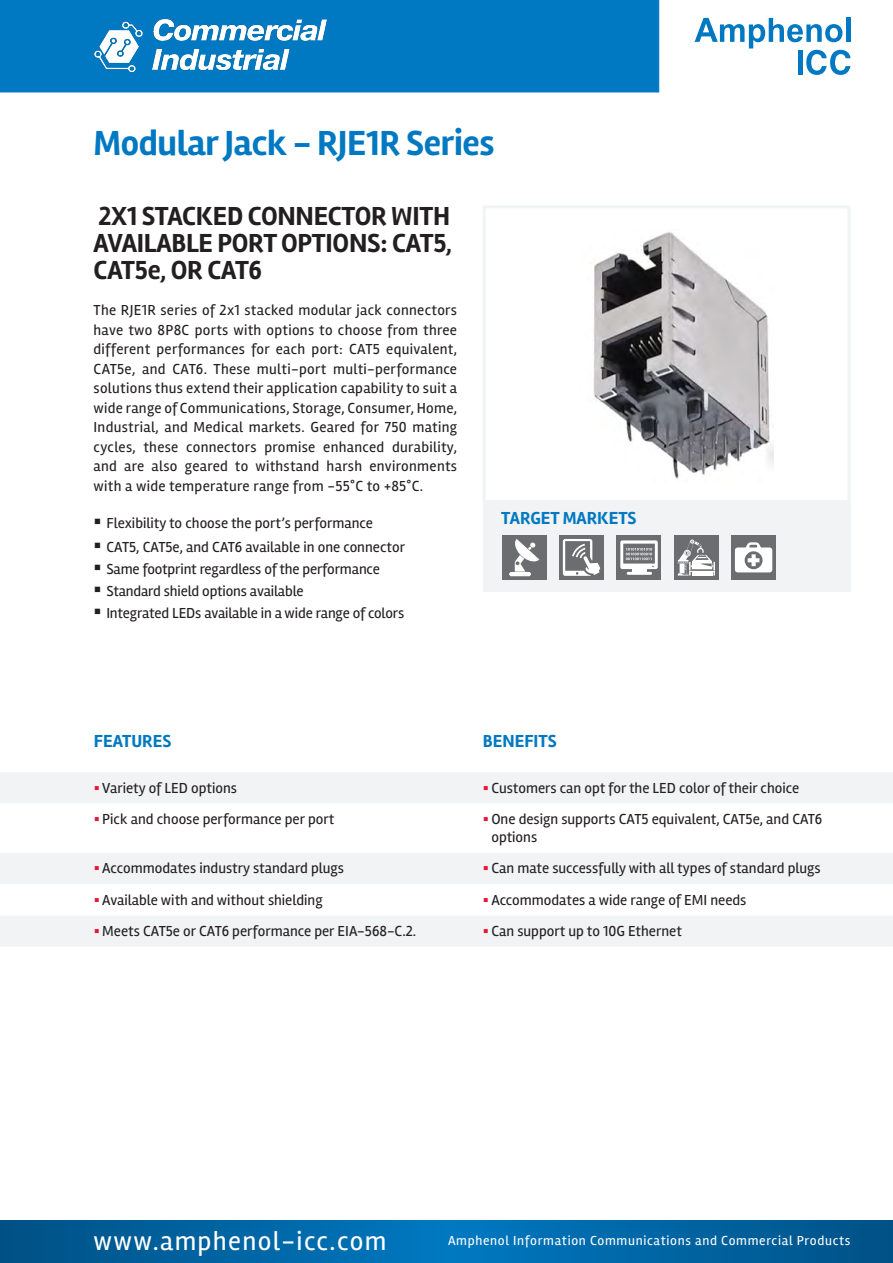
<style>
.page{position:relative;width:893px;height:1263px;background:#fff}
.page>*{position:absolute;margin:0;border:0;box-sizing:border-box;transform-origin:0 0}
.t1{font:700 36px "Rambla";letter-spacing:-.01em;color:#0079c2}
.t2{font:700 27px/27px "Rambla";letter-spacing:-.01em;color:#231f20;text-align:justify}
.t3{font:27px "Rambla";letter-spacing:.05em;color:#fff}
.t4{font:700 18px "Rambla";color:#0079c2}
.t5{font:15px/19.5px "Rambla";color:#231f20;text-align:justify}
.t6{font:13.5px "Rambla";letter-spacing:.05em;color:#fff}
.s1{color:#e51836}
</style>
<div class="page">
<div style="left:0;top:0;width:659px;height:92px;background:#0079c2"></div>
<svg style="left:695px;top:18px;width:155px;height:57px"></svg>
<hr style="left:846px;top:18px;width:4px;height:24px;background:#0079c2">
<svg style="left:0;top:1220px;width:893px;height:25px;background:#0064a2"></svg>
<svg style="left:0;top:1245px;width:893px;height:18px;background:#0064a2"></svg>
<img style="left:591px;top:231px;width:182px;height:248px">
<div style="left:483px;top:205px;width:367px;height:298px;border:3px solid #f2f3f4"></div>
<div style="left:483px;top:503px;width:367px;height:88px;background:#f2f3f4"></div>
<div style="left:0;top:773px;width:893px;height:173px;background:#f2f3f4"></div>
<svg style="left:0;top:803px;width:893px;height:112px"></svg>
<div style="left:502px;top:535px;width:45px;height:45px;background:#6c6d70"></div>
<hr style="left:509px;top:572px;width:22px;height:4px;background:#fff;border-radius:2px">
<svg style="left:514px;top:539px;width:25px;height:33px"></svg>
<div style="left:559px;top:535px;width:45px;height:45px;background:#6c6d70"></div>
<svg style="left:563px;top:539px;width:37px;height:37px"></svg>
<div style="left:616px;top:535px;width:45px;height:45px;background:#6c6d70"></div>
<hr style="left:627px;top:572px;width:25px;height:3px;background:#fff">
<svg style="left:620px;top:540px;width:38px;height:32px"></svg>
<div style="left:674px;top:535px;width:45px;height:45px;background:#6c6d70"></div>
<svg style="left:677px;top:539px;width:38px;height:37px"></svg>
<div style="left:731px;top:535px;width:45px;height:45px;background:#6c6d70"></div>
<svg style="left:735px;top:542px;width:37px;height:30px"></svg>
<img style="left:94px;top:18px;width:235px;height:57px">
<p class="t1" style="left:94px;top:121px;width:402px">Modular Jack - RJE1R Series</p>
<p class="t2" style="left:94px;top:203px;width:360px">2X1 STACKED CONNECTOR WITH AVAILABLE PORT OPTIONS: CAT5, CAT5e, OR CAT6</p>
<p class="t5" style="left:94px;top:300px;width:365px">The RJE1R series of 2x1 stacked modular jack connectors have two 8P8C ports with options to choose from three different performances for each port: CAT5 equivalent, CAT5e, and CAT6. These multi-port multi-performance solutions thus extend their application capability to suit a wide range of Communications, Storage, Consumer, Home, Industrial, and Medical markets. Geared for 750 mating cycles, these connectors promise enhanced durability, and are also geared to withstand harsh environments with a wide temperature range from -55°C to +85°C.</p>
<p class="t5" style="left:94px;top:513px;width:281px">▪ Flexibility to choose the port’s performance</p>
<p class="t5" style="left:94px;top:537px;width:313px">▪ CAT5, CAT5e, and CAT6 available in one connector</p>
<p class="t5" style="left:94px;top:559px;width:288px">▪ Same footprint regardless of the performance</p>
<p class="t5" style="left:94px;top:581px;width:212px">▪ Standard shield options available</p>
<p class="t5" style="left:94px;top:604px;width:312px">▪ Integrated LEDs available in a wide range of colors</p>
<p class="t4" style="left:501px;top:508px;width:137px">TARGET MARKETS</p>
<p class="t4" style="left:94px;top:730px;width:79px">FEATURES</p>
<p class="t4" style="left:483px;top:730px;width:75px">BENEFITS</p>
<p class="t5" style="left:94px;top:778px;width:145px"><span class="s1">▪</span> Variety of LED options</p>
<p class="t5" style="left:483px;top:778px;width:318px"><span class="s1">▪</span> Customers can opt for the LED color of their choice</p>
<p class="t5" style="left:94px;top:809px;width:242px"><span class="s1">▪</span> Pick and choose performance per port</p>
<p class="t5" style="left:491px;top:810px;width:332px;line-height:18px;text-indent:-9px"><span class="s1">▪</span> One design supports CAT5 equivalent, CAT5e, and CAT6 options</p>
<p class="t5" style="left:94px;top:859px;width:252px"><span class="s1">▪</span> Accommodates industry standard plugs</p>
<p class="t5" style="left:483px;top:859px;width:339px"><span class="s1">▪</span> Can mate successfully with all types of standard plugs</p>
<p class="t5" style="left:94px;top:890px;width:230px"><span class="s1">▪</span> Available with and without shielding</p>
<p class="t5" style="left:483px;top:890px;width:265px"><span class="s1">▪</span> Accommodates a wide range of EMI needs</p>
<p class="t5" style="left:94px;top:921px;width:324px"><span class="s1">▪</span> Meets CAT5e or CAT6 performance per EIA-568-C.2.</p>
<p class="t5" style="left:483px;top:921px;width:201px"><span class="s1">▪</span> Can support up to 10G Ethernet</p>
<h2 class="t3" style="left:94px;top:1224px;width:294px">www.amphenol-icc.com</h2>
<p class="t6" style="left:448px;top:1232px;width:404px">Amphenol Information Communications and Commercial Products</p>
</div>
